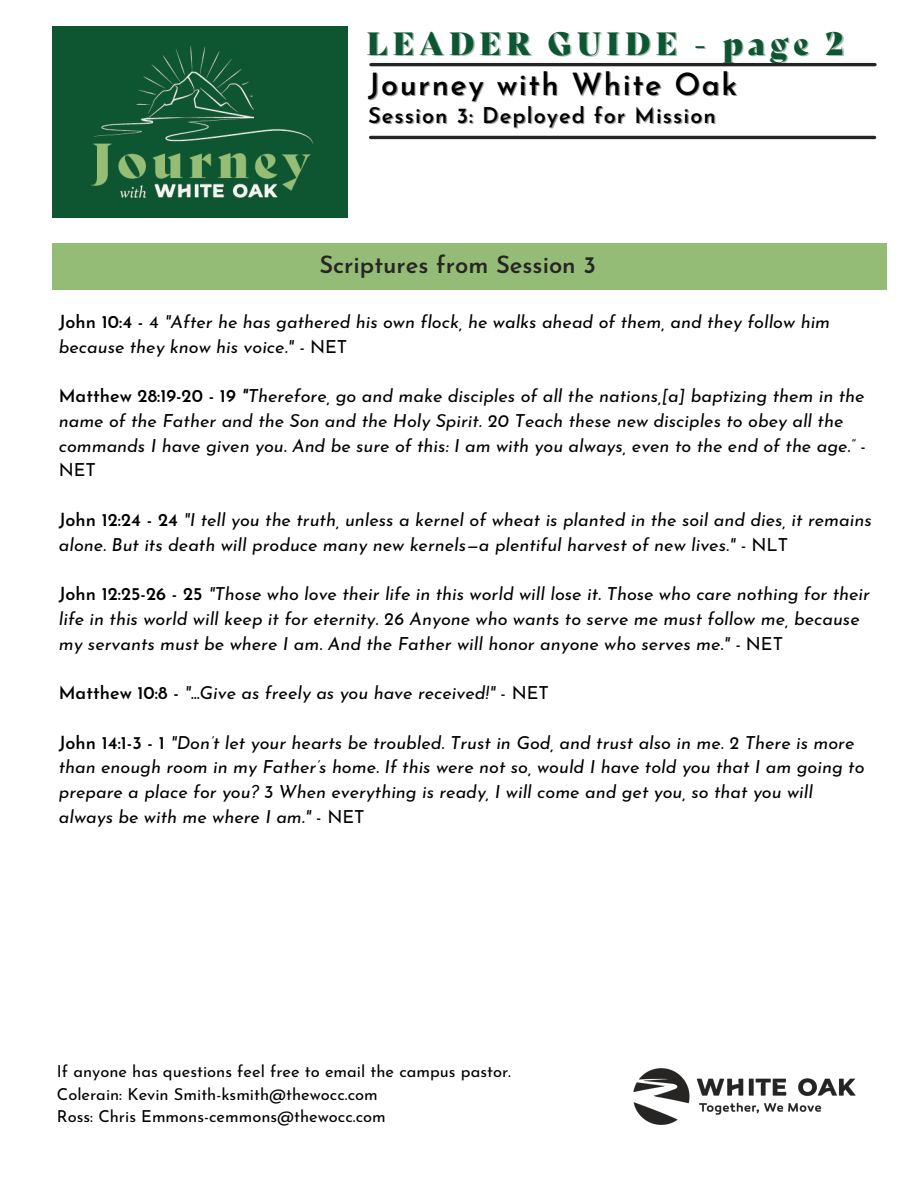
<style>
.page{position:relative;width:918px;height:1188px;background:#fff}
.page>*{position:absolute;margin:0;border:0;box-sizing:border-box;transform-origin:0 0}
.t1{font:31.35px "Bely Display";letter-spacing:.16em;color:#0e5531}
.t2{font:600 30.45px "Josefin Sans";letter-spacing:.05em;color:#000}
.t3{font:600 23.85px "Josefin Sans";color:#262524}
.t4{font:600 21.75px "Josefin Sans";letter-spacing:.05em;color:#000}
.t5{font:italic 18px/24.8px "Josefin Sans";color:#000}
.t6{font:16.5px/22.5px "Josefin Sans";color:#000}
.s1{font-weight:600;font-style:normal}
.s2{font-style:normal}
.s3{font-weight:600}
</style>
<div class="page">
<div style="left:52px;top:243px;width:835px;height:46px;background:#95bc76"></div>
<img style="left:52px;top:26px;width:296px;height:192px">
<img style="left:633px;top:1068px;width:223px;height:57px">
<hr style="left:371px;top:136px;width:504px;height:3px;background:#262524">
<hr style="left:371px;top:63px;width:504px;height:3px;background:#262524">
<h1 class="t1" style="left:366px;top:24px;width:479px">LEADER GUIDE - page 2</h1>
<h2 class="t2" style="left:368px;top:72px;width:371px">Journey with White Oak</h2>
<p class="t4" style="left:368px;top:106px;width:349px">Session 3: Deployed for Mission</p>
<h3 class="t3" style="left:319px;top:255px;width:278px">Scriptures from Session 3</h3>
<p class="t5" style="left:59px;top:311px;width:773px"><span class="s1">John 10:4 -</span> <span class="s2">4</span> "After he has gathered his own flock, he walks ahead of them, and they follow him because they know his voice." - <span class="s2">NET</span></p>
<p class="t5" style="left:59px;top:385px;width:809px"><span class="s1">Matthew 28:19-20 - 19</span> <span class="s3">"</span>Therefore, go and make disciples of all the nations,[a] baptizing them in the name of the Father and the Son and the Holy Spirit. 20 Teach these new disciples to obey all the commands I have given you. And be sure of this: I am with you always, even to the end of the age.” <span class="s2">- NET</span></p>
<p class="t5" style="left:59px;top:509px;width:814px"><span class="s1">John 12:24 - 24</span> "I tell you the truth, unless a kernel of wheat is planted in the soil and dies, it remains alone. But its death will produce many new kernels—a plentiful harvest of new lives." - <span class="s2">NLT</span></p>
<p class="t5" style="left:59px;top:583px;width:813px"><span class="s1">John 12:25-26 - 25</span> "Those who love their life in this world will lose it. Those who care nothing for their life in this world will keep it for eternity. 26 Anyone who wants to serve me must follow me, because my servants must be where I am. And the Father will honor anyone who serves me." - <span class="s2">NET</span></p>
<p class="t5" style="left:59px;top:682px;width:492px"><span class="s1">Matthew 10:8 -</span> "…Give as freely as you have received!" <span class="s2">- NET</span></p>
<p class="t5" style="left:59px;top:732px;width:807px"><span class="s1">John 14:1-3 - 1</span> "Don’t let your hearts be troubled. Trust in God, and trust also in me. 2 There is more than enough room in my Father’s home. If this were not so, would I have told you that I am going to prepare a place for you? 3 When everything is ready, I will come and get you, so that you will always be with me where I am." <span class="s2">- NET</span></p>
<p class="t6" style="left:57px;top:1062px;width:456px">If anyone has questions feel free to email the campus pastor.<br>Colerain: Kevin Smith-ksmith@thewocc.com<br>Ross: Chris Emmons-cemmons@thewocc.com</p>
</div>
